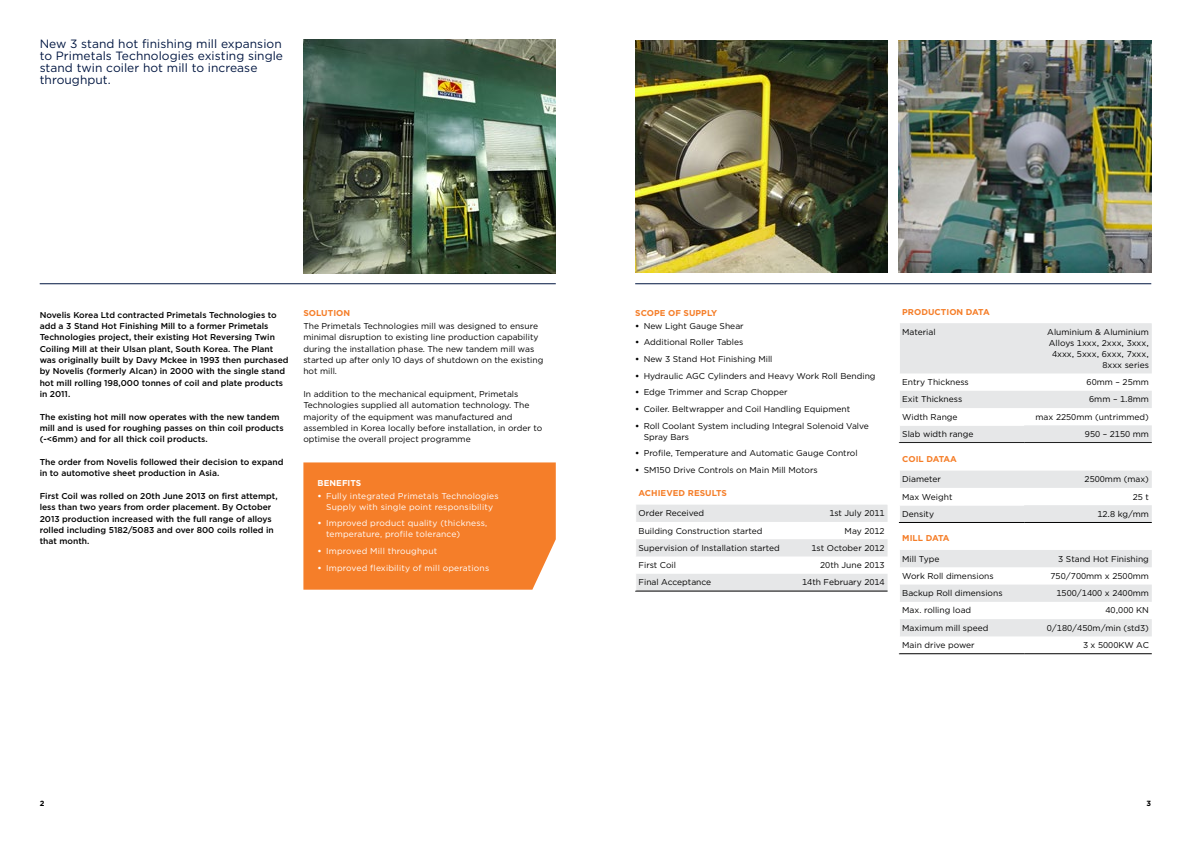
<style>
.page{position:relative;width:1191px;height:842px;background:#fff}
.page>*{position:absolute;margin:0;border:0;box-sizing:border-box;transform-origin:0 0}
.t1{font:12px/12px "Gotham";letter-spacing:.005em;color:#001641}
.t2{font:8.5px/11.3px "Gotham";color:#000}
.t3{font:500 8.5px/11.3px "Gotham";color:#000}
.t4{font:8.5px/11px "Gotham";letter-spacing:.02em;color:#fff;text-align:center}
.t5{font:700 8.5px "Gotham";letter-spacing:.005em;color:#f57e29}
.t6{font:700 8.5px "Gotham";letter-spacing:-.015em;color:#f57e29}
.t7{font:700 8.5px "Gotham";letter-spacing:.005em;color:#fff}
.t8{font:700 8.5px "Gotham";letter-spacing:-.02em;color:#f57e29}
.t9{font:700 7.5px "Gotham";color:#000}
.s1{font-weight:700}
</style>
<div class="page">
<hr style="left:40px;top:283px;width:516px;height:1px;background:#001641">
<div style="left:303px;top:462px;width:253px;height:128px;background:#f57e29"></div>
<hr style="left:635px;top:283px;width:516px;height:1px;background:#001641">
<img style="left:635px;top:40px;width:252px;height:232px">
<hr style="left:635px;top:591px;width:159px;height:1px;background:#000">
<hr style="left:794px;top:591px;width:93px;height:1px;background:#000">
<div style="left:635px;top:574px;width:252px;height:17px;background:#e6e7e8"></div>
<svg style="left:636px;top:505px;width:252px;height:51px"></svg>
<hr style="left:899px;top:653px;width:125px;height:1px;background:#000">
<hr style="left:1024px;top:653px;width:127px;height:1px;background:#000">
<svg style="left:899px;top:323px;width:253px;height:314px"></svg>
<img style="left:899px;top:40px;width:252px;height:232px">
<img style="left:303px;top:40px;width:253px;height:233px">
<h1 class="t1" style="left:40px;top:38px;width:245px">New 3 stand hot finishing mill expansion to Primetals Technologies existing single stand twin coiler hot mill to increase throughput.</h1>
<p class="t3" style="left:40px;top:309px;width:250px">Novelis Korea Ltd contracted Primetals Technologies to add a 3 Stand Hot Finishing Mill to a former Primetals Technologies project, their existing Hot Reversing Twin Coiling Mill at their Ulsan plant, South Korea. The Plant was originally built by Davy Mckee in 1993 then purchased by Novelis (formerly Alcan) in 2000 with the single stand hot mill rolling 198,000 tonnes of coil and plate products in 2011.</p>
<p class="t3" style="left:40px;top:411px;width:245px">The existing hot mill now operates with the new tandem mill and is used for roughing passes on thin coil products (-&lt;6mm) and for all thick coil products.</p>
<p class="t3" style="left:40px;top:456px;width:245px">The order from Novelis followed their decision to expand in to automotive sheet production in Asia.</p>
<p class="t3" style="left:40px;top:490px;width:239px">First Coil was rolled on 20th June 2013 on first attempt, less than two years from order placement. By October 2013 production increased with the full range of alloys rolled including 5182/5083 and over 800 coils rolled in that month.</p>
<p class="t5" style="left:303px;top:307px;width:48px">SOLUTION</p>
<p class="t2" style="left:303px;top:320px;width:241px">The Primetals Technologies mill was designed to ensure minimal disruption to existing line production capability during the installation phase. The new tandem mill was started up after only 10 days of shutdown on the existing hot mill.</p>
<p class="t2" style="left:303px;top:388px;width:240px">In addition to the mechanical equipment, Primetals Technologies supplied all automation technology. The majority of the equipment was manufactured and assembled in Korea locally before installation, in order to optimise the overall project programme</p>
<p class="t7" style="left:317px;top:477px;width:45px">BENEFITS</p>
<p class="t4" style="left:317px;top:490px;width:182px"><span class="s1">•</span> Fully integrated Primetals Technologies<br>Supply with single point responsibility</p>
<p class="t4" style="left:326px;top:518px;width:163px;text-align:left;text-indent:-8px"><span class="s1">•</span> Improved product quality (thickness, temperature, profile tolerance)</p>
<p class="t4" style="left:317px;top:545px;width:121px"><span class="s1">•</span> Improved Mill throughput</p>
<p class="t4" style="left:317px;top:562px;width:173px"><span class="s1">•</span> Improved flexibility of mill operations</p>
<p class="t5" style="left:635px;top:307px;width:84px">SCOPE OF SUPPLY</p>
<p class="t2" style="left:635px;top:320px;width:110px"><span class="s1">•</span> New Light Gauge Shear</p>
<p class="t2" style="left:635px;top:336px;width:110px"><span class="s1">•</span> Additional Roller Tables</p>
<p class="t2" style="left:635px;top:353px;width:139px"><span class="s1">•</span> New 3 Stand Hot Finishing Mill</p>
<p class="t2" style="left:635px;top:370px;width:242px"><span class="s1">•</span> Hydraulic AGC Cylinders and Heavy Work Roll Bending</p>
<p class="t2" style="left:635px;top:386px;width:154px"><span class="s1">•</span> Edge Trimmer and Scrap Chopper</p>
<p class="t2" style="left:635px;top:403px;width:216px"><span class="s1">•</span> Coiler. Beltwrapper and Coil Handling Equipment</p>
<p class="t2" style="left:643px;top:420px;width:227px;line-height:11px;text-indent:-8px"><span class="s1">•</span> Roll Coolant System including Integral Solenoid Valve<br>Spray Bars</p>
<p class="t2" style="left:635px;top:447px;width:224px"><span class="s1">•</span> Profile, Temperature and Automatic Gauge Control</p>
<p class="t2" style="left:635px;top:464px;width:184px"><span class="s1">•</span> SM150 Drive Controls on Main Mill Motors</p>
<p class="t5" style="left:638px;top:487px;width:90px">ACHIEVED RESULTS</p>
<p class="t2" style="left:638px;top:507px;width:67px">Order Received</p>
<p class="t2" style="left:829px;top:507px;width:57px">1st July 2011</p>
<p class="t2" style="left:638px;top:525px;width:126px">Building Construction started</p>
<p class="t2" style="left:844px;top:525px;width:42px">May 2012</p>
<p class="t2" style="left:638px;top:542px;width:143px">Supervision of Installation started</p>
<p class="t2" style="left:811px;top:542px;width:75px">1st October 2012</p>
<p class="t2" style="left:638px;top:559px;width:39px">First Coil</p>
<p class="t2" style="left:820px;top:559px;width:66px">20th June 2013</p>
<p class="t2" style="left:638px;top:577px;width:74px">Final Acceptance</p>
<p class="t2" style="left:802px;top:577px;width:84px">14th February 2014</p>
<p class="t5" style="left:902px;top:306px;width:89px">PRODUCTION DATA</p>
<p class="t2" style="left:902px;top:326px;width:35px">Material</p>
<p class="t2" style="left:1047px;top:326px;width:103px;line-height:11px;text-align:right">Aluminium &amp; Aluminium<br>Alloys 1xxx, 2xxx, 3xxx,<br>4xxx, 5xxx, 6xxx, 7xxx,<br>8xxx series</p>
<p class="t2" style="left:902px;top:376px;width:68px">Entry Thickness</p>
<p class="t2" style="left:1086px;top:376px;width:64px">60mm – 25mm</p>
<p class="t2" style="left:902px;top:394px;width:61px">Exit Thickness</p>
<p class="t2" style="left:1089px;top:394px;width:61px">6mm – 1.8mm</p>
<p class="t2" style="left:902px;top:411px;width:57px">Width Range</p>
<p class="t2" style="left:1035px;top:411px;width:115px">max 2250mm (untrimmed)</p>
<p class="t2" style="left:902px;top:428px;width:73px">Slab width range</p>
<p class="t2" style="left:1085px;top:428px;width:66px">950 – 2150 mm</p>
<p class="t6" style="left:902px;top:453px;width:56px">COIL DATAA</p>
<p class="t2" style="left:902px;top:473px;width:40px">Diameter</p>
<p class="t2" style="left:1084px;top:473px;width:66px">2500mm (max)</p>
<p class="t2" style="left:902px;top:491px;width:52px">Max Weight</p>
<p class="t2" style="left:1132px;top:491px;width:18px">25 t</p>
<p class="t2" style="left:902px;top:508px;width:33px">Density</p>
<p class="t2" style="left:1097px;top:508px;width:53px">12.8 kg/mm</p>
<p class="t8" style="left:902px;top:533px;width:49px">MILL DATA</p>
<p class="t2" style="left:902px;top:553px;width:39px">Mill Type</p>
<p class="t2" style="left:1058px;top:553px;width:92px">3 Stand Hot Finishing</p>
<p class="t2" style="left:902px;top:570px;width:93px">Work Roll dimensions</p>
<p class="t2" style="left:1050px;top:570px;width:100px">750/700mm x 2500mm</p>
<p class="t2" style="left:902px;top:587px;width:102px">Backup Roll dimensions</p>
<p class="t2" style="left:1056px;top:587px;width:94px">1500/1400 x 2400mm</p>
<p class="t2" style="left:902px;top:605px;width:70px">Max. rolling load</p>
<p class="t2" style="left:1105px;top:605px;width:45px">40,000 KN</p>
<p class="t2" style="left:902px;top:622px;width:88px">Maximum mill speed</p>
<p class="t2" style="left:1046px;top:622px;width:104px">0/180/450m/min (std3)</p>
<p class="t2" style="left:902px;top:639px;width:74px">Main drive power</p>
<p class="t2" style="left:1083px;top:639px;width:67px">3 x 5000KW AC</p>
<p class="t9" style="left:40px;top:798px;width:6px">2</p>
<p class="t9" style="left:1146px;top:798px;width:6px">3</p>
</div>
